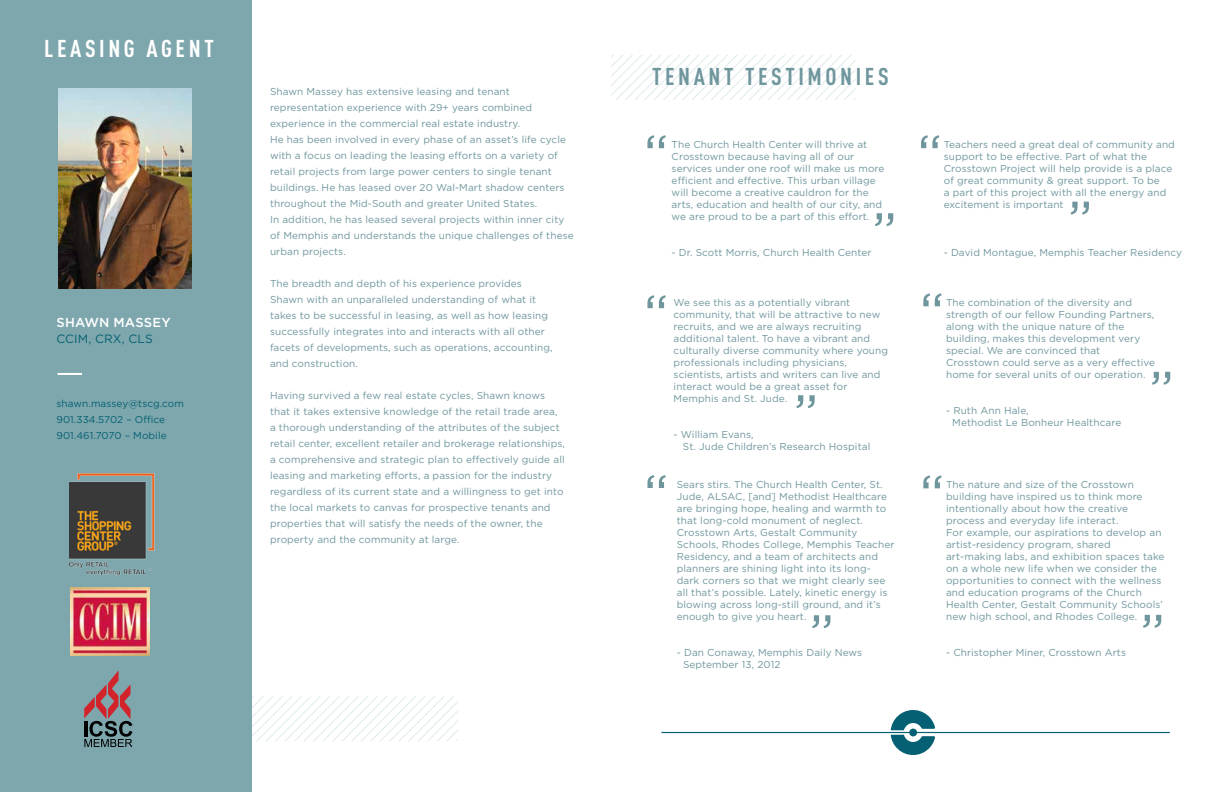
<style>
.page{position:relative;width:1224px;height:792px;background:#fff}
.page>*{position:absolute;margin:0;border:0;box-sizing:border-box;transform-origin:0 0}
.t1{font:57px "Gotham";color:#6f969d}
.t2{font:700 24px "DIN Cond";letter-spacing:.15em;color:#6f969d}
.t3{font:700 24px "DIN Cond";letter-spacing:.15em;color:#fff}
.t4{font:500 13px "Gotham";letter-spacing:.01em;color:#fff}
.t5{font:12px "Gotham";letter-spacing:.01em;color:#046072}
.t6{font:10px/12px "Gotham";letter-spacing:.01em;color:#6f969d}
.t7{font:10px/16px "Gotham";letter-spacing:.01em;color:#046072}
</style>
<div class="page">
<svg style="left:252px;top:696px;width:206px;height:45px"></svg>
<div style="left:0;top:0;width:252px;height:792px;background:#7ea7ad"></div>
<hr style="left:58px;top:373px;width:24px;height:2px;background:#fff">
<svg style="left:84px;top:671px;width:48px;height:76px"></svg>
<img style="left:58px;top:89px;width:134px;height:200px">
<img style="left:69px;top:473px;width:86px;height:103px">
<img style="left:71px;top:588px;width:78px;height:68px">
<svg style="left:611px;top:55px;width:245px;height:45px"></svg>
<svg style="left:661px;top:710px;width:509px;height:45px"></svg>
<h2 class="t3" style="left:44px;top:34px;width:171px">LEASING AGENT</h2>
<h3 class="t4" style="left:56px;top:313px;width:116px">SHAWN MASSEY</h3>
<p class="t5" style="left:56px;top:331px;width:98px">CCIM, CRX, CLS</p>
<p class="t7" style="left:56px;top:395px;width:129px">shawn.massey@tscg.com<br>901.334.5702 – Office<br>901.461.7070 – Mobile</p>
<p class="t6" style="left:270px;top:83px;width:305px;line-height:16px">Shawn Massey has extensive leasing and tenant representation experience with 29+ years combined experience in the commercial real estate industry.<br>He has been involved in every phase of an asset’s life cycle with a focus on leading the leasing efforts on a variety of retail projects from large power centers to single tenant buildings. He has leased over 20 Wal-Mart shadow centers throughout the Mid-South and greater United States.<br>In addition, he has leased several projects within inner city of Memphis and understands the unique challenges of these urban projects.</p>
<p class="t6" style="left:270px;top:275px;width:284px;line-height:16px">The breadth and depth of his experience provides Shawn with an unparalleled understanding of what it takes to be successful in leasing, as well as how leasing successfully integrates into and interacts with all other facets of developments, such as operations, accounting, and construction.</p>
<p class="t6" style="left:270px;top:387px;width:296px;line-height:16px">Having survived a few real estate cycles, Shawn knows that it takes extensive knowledge of the retail trade area, a thorough understanding of the attributes of the subject retail center, excellent retailer and brokerage relationships, a comprehensive and strategic plan to effectively guide all leasing and marketing efforts, a passion for the industry regardless of its current state and a willingness to get into the local markets to canvas for prospective tenants and properties that will satisfy the needs of the owner, the property and the community at large.</p>
<h2 class="t2" style="left:652px;top:62px;width:238px">TENANT TESTIMONIES</h2>
<h1 class="t1" style="left:643px;top:119px;width:27px">“</h1>
<p class="t6" style="left:672px;top:138px;width:214px">The Church Health Center will thrive at Crosstown because having all of our services under one roof will make us more efficient and effective. This urban village will become a creative cauldron for the arts, education and health of our city, and we are proud to be a part of this effort.</p>
<p class="t6" style="left:672px;top:246px;width:201px">- Dr. Scott Morris, Church Health Center</p>
<h1 class="t1" style="left:872px;top:196px;width:27px">”</h1>
<h1 class="t1" style="left:917px;top:119px;width:27px">“</h1>
<p class="t6" style="left:944px;top:138px;width:233px">Teachers need a great deal of community and support to be effective. Part of what the Crosstown Project will help provide is a place of great community &amp; great support. To be<br>a part of this project with all the energy and excitement is important</p>
<p class="t6" style="left:944px;top:246px;width:240px">- David Montague, Memphis Teacher Residency</p>
<h1 class="t1" style="left:1068px;top:185px;width:27px">”</h1>
<h1 class="t1" style="left:643px;top:279px;width:27px">“</h1>
<h1 class="t1" style="left:919px;top:277px;width:27px">“</h1>
<p class="t6" style="left:946px;top:296px;width:211px">The combination of the diversity and strength of our fellow Founding Partners, along with the unique nature of the building, makes this development very special. We are convinced that Crosstown could serve as a very effective home for several units of our operation.</p>
<p class="t6" style="left:952px;top:404px;width:170px;text-indent:-6px">- Ruth Ann Hale,<br>Methodist Le Bonheur Healthcare</p>
<p class="t6" style="left:674px;top:296px;width:216px">We see this as a potentially vibrant community, that will be attractive to new recruits, and we are always recruiting additional talent. To have a vibrant and culturally diverse community where young professionals including physicians, scientists, artists and writers can live and interact would be a great asset for Memphis and St. Jude.</p>
<p class="t6" style="left:683px;top:428px;width:189px;text-indent:-9px">- William Evans,<br>St. Jude Children’s Research Hospital</p>
<h1 class="t1" style="left:1149px;top:355px;width:27px">”</h1>
<h1 class="t1" style="left:793px;top:378px;width:27px">”</h1>
<h1 class="t1" style="left:643px;top:459px;width:27px">“</h1>
<p class="t6" style="left:677px;top:479px;width:219px">Sears stirs. The Church Health Center, St.<br>Jude, ALSAC, [and] Methodist Healthcare are bringing hope, healing and warmth to that long-cold monument of neglect.<br>Crosstown Arts, Gestalt Community Schools, Rhodes College, Memphis Teacher Residency, and a team of architects and planners are shining light into its long&shy;dark corners so that we might clearly see all that’s possible. Lately, kinetic energy is blowing across long-still ground, and it’s enough to give you heart.</p>
<p class="t6" style="left:683px;top:647px;width:181px;text-indent:-6px">- Dan Conaway, Memphis Daily News<br>September 13, 2012</p>
<h1 class="t1" style="left:809px;top:598px;width:27px">”</h1>
<h1 class="t1" style="left:919px;top:459px;width:27px">“</h1>
<p class="t6" style="left:946px;top:479px;width:220px">The nature and size of the Crosstown building have inspired us to think more intentionally about how the creative process and everyday life interact.<br>For example, our aspirations to develop an artist-residency program, shared art-making labs, and exhibition spaces take on a whole new life when we consider the opportunities to connect with the wellness and education programs of the Church Health Center, Gestalt Community Schools’ new high school, and Rhodes College.</p>
<p class="t6" style="left:946px;top:647px;width:181px">- Christopher Miner, Crosstown Arts</p>
<h1 class="t1" style="left:1140px;top:598px;width:27px">”</h1>
</div>
